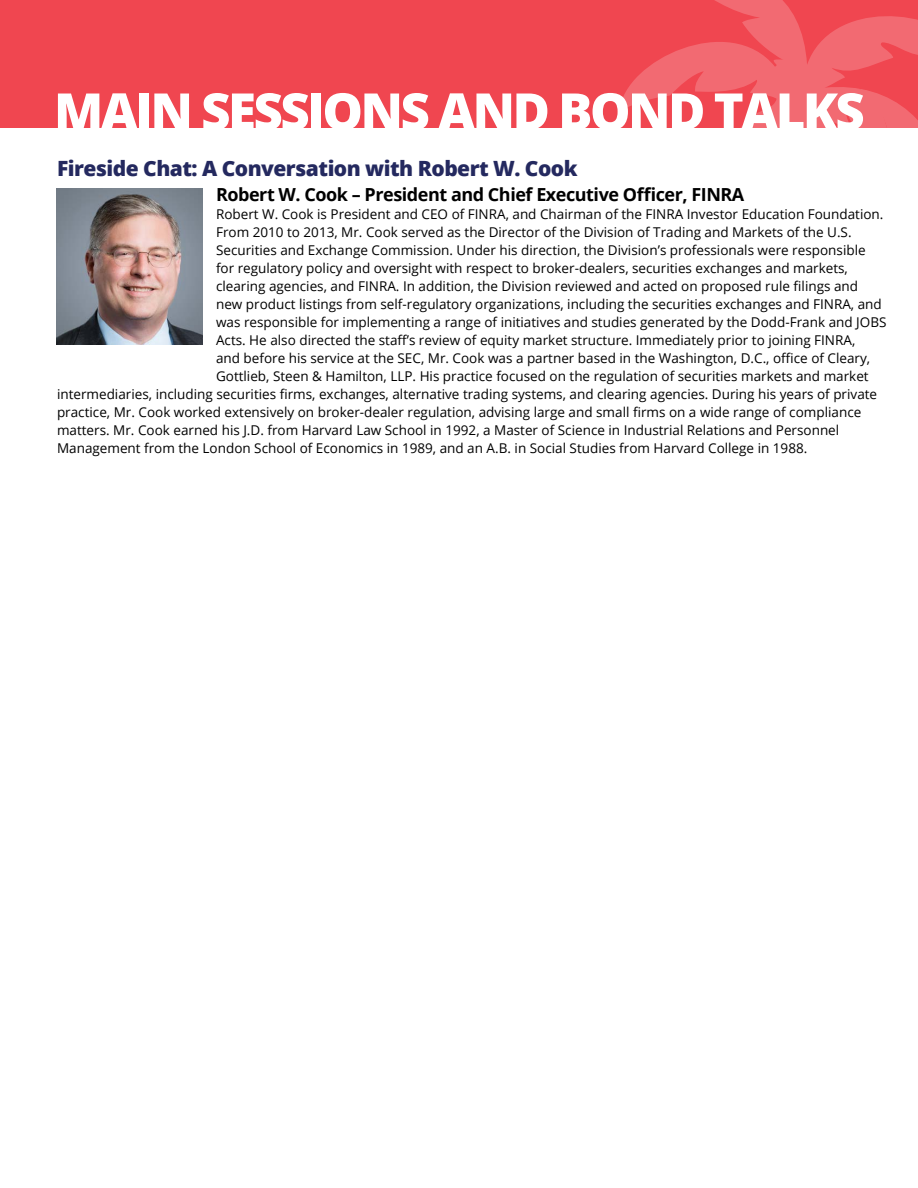
<style>
.page{position:relative;width:918px;height:1188px;background:#fff}
.page>*{position:absolute;margin:0;border:0;box-sizing:border-box;transform-origin:0 0}
.t1{font:800 51px "Open Sans";letter-spacing:-.05em;color:#fff}
.t2{font:800 21px "Open Sans";letter-spacing:-.025em;color:#24295f}
.t3{font:700 18px "Open Sans";letter-spacing:-.025em;color:#000}
.t4{font:13.5px "Open Sans";color:#000}
</style>
<div class="page">
<div style="left:0;top:0;width:918px;height:127px;background:#f04650"></div>
<svg style="left:619px;top:0;width:299px;height:128px"></svg>
<svg style="left:845px;top:88px;width:51px;height:40px;background:#f1656d"></svg>
<img style="left:57px;top:188px;width:146px;height:157px">
<h1 class="t1" style="left:54px;top:90px;width:812px">MAIN SESSIONS AND BOND TALKS</h1>
<h2 class="t2" style="left:57px;top:160px;width:522px">Fireside Chat: A Conversation with Robert W. Cook</h2>
<h3 class="t3" style="left:216px;top:182px;width:530px">Robert W. Cook – President and Chief Executive Officer, FINRA</h3>
<p class="t4" style="left:216px;top:205px;width:669px">Robert W. Cook is President and CEO of FINRA, and Chairman of the FINRA Investor Education Foundation.</p>
<p class="t4" style="left:216px;top:223px;width:637px">From 2010 to 2013, Mr. Cook served as the Director of the Division of Trading and Markets of the U.S.</p>
<p class="t4" style="left:216px;top:241px;width:651px">Securities and Exchange Commission. Under his direction, the Division’s professionals were responsible</p>
<p class="t4" style="left:216px;top:259px;width:633px">for regulatory policy and oversight with respect to broker-dealers, securities exchanges and markets,</p>
<p class="t4" style="left:216px;top:277px;width:644px">clearing agencies, and FINRA. In addition, the Division reviewed and acted on proposed rule filings and</p>
<p class="t4" style="left:216px;top:295px;width:667px">new product listings from self-regulatory organizations, including the securities exchanges and FINRA, and</p>
<p class="t4" style="left:216px;top:313px;width:672px">was responsible for implementing a range of initiatives and studies generated by the Dodd-Frank and JOBS</p>
<p class="t4" style="left:216px;top:331px;width:641px">Acts. He also directed the staff’s review of equity market structure. Immediately prior to joining FINRA,</p>
<p class="t4" style="left:216px;top:349px;width:656px">and before his service at the SEC, Mr. Cook was a partner based in the Washington, D.C., office of Cleary,</p>
<p class="t4" style="left:216px;top:367px;width:654px">Gottlieb, Steen &amp; Hamilton, LLP. His practice focused on the regulation of securities markets and market</p>
<p class="t4" style="left:57px;top:385px;width:822px">intermediaries, including securities firms, exchanges, alternative trading systems, and clearing agencies. During his years of private</p>
<p class="t4" style="left:57px;top:403px;width:806px">practice, Mr. Cook worked extensively on broker-dealer regulation, advising large and small firms on a wide range of compliance</p>
<p class="t4" style="left:57px;top:421px;width:784px">matters. Mr. Cook earned his J.D. from Harvard Law School in 1992, a Master of Science in Industrial Relations and Personnel</p>
<p class="t4" style="left:57px;top:439px;width:752px">Management from the London School of Economics in 1989, and an A.B. in Social Studies from Harvard College in 1988.</p>
</div>
